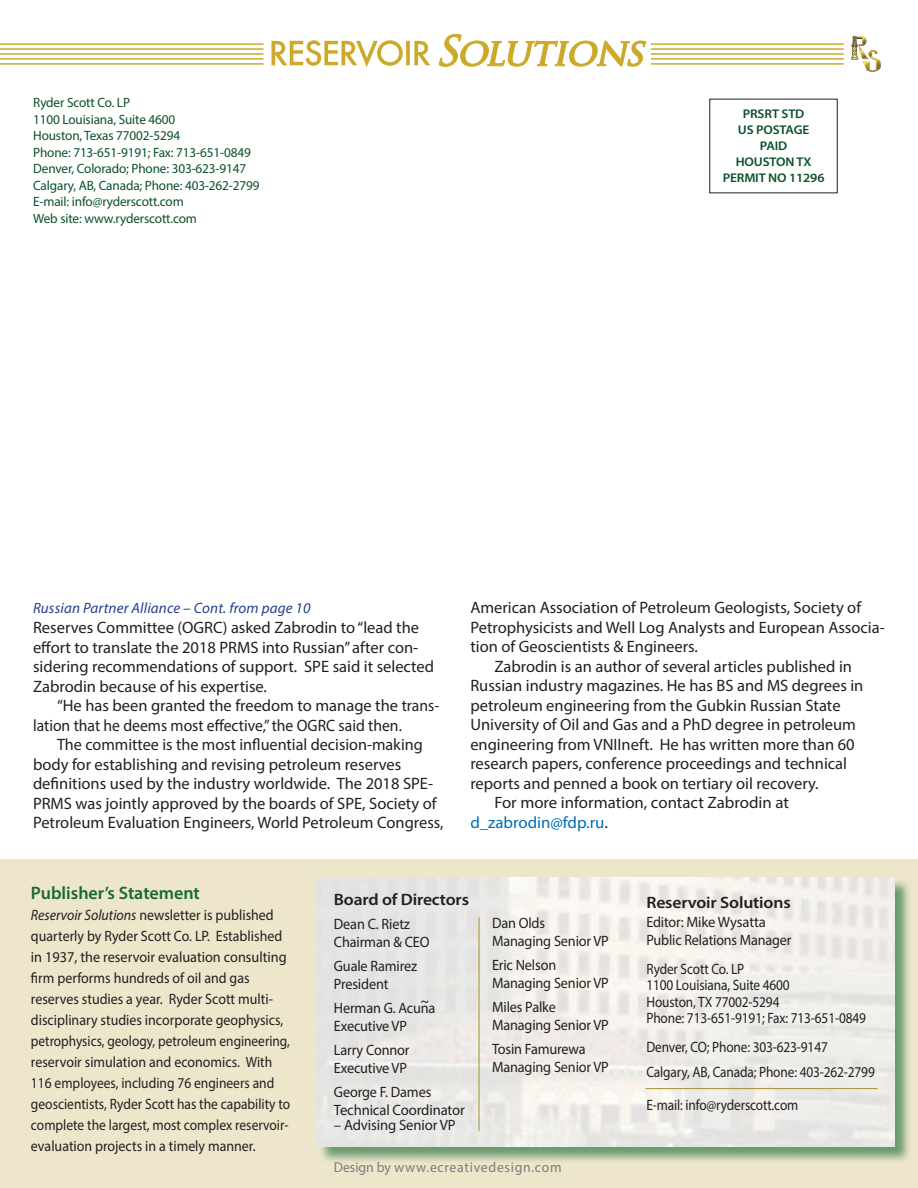
<style>
.page{position:relative;width:918px;height:1188px;background:#fff}
.page>*{position:absolute;margin:0;border:0;box-sizing:border-box;transform-origin:0 0}
.t1{font:600 18px "Myriad Pro";color:#166938}
.t2{font:16.5px/19.5px "Myriad Pro";color:#231f20}
.t3{font:600 16.5px "Myriad Pro";letter-spacing:-.01em;color:#231f20;scale:1.07 1}
.t4{font:16.5px "Myriad Pro";color:#006cb7}
.t5{font:15px/21px "Myriad Pro";letter-spacing:-.005em;color:#231f20;scale:.93 1}
.t6{font:15px "Myriad Pro";letter-spacing:-.005em;color:#231f20;scale:.95 1}
.t7{font:15px "Myriad Pro";letter-spacing:-.005em;color:#231f20;scale:.89 1}
.t8{font:15px "Myriad Pro";letter-spacing:-.005em;color:#231f20;scale:.94 1}
.t9{font:italic 15px "Myriad Pro";letter-spacing:.01em;color:#253f8e}
.t10{font:15px "Myriad Pro";letter-spacing:-.005em;color:#231f20}
.t11{font:italic 15px "Myriad Pro";color:#231f20;scale:.95 1}
.t12{font:14.25px "Myriad Pro";letter-spacing:.05em;color:#7a7c7f}
.t13{font:13.5px "Myriad Pro";letter-spacing:-.01em;color:#0c5129}
.t14{font:600 12.6px "Myriad Pro";letter-spacing:-.01em;color:#0c5129;scale:1.06 1}
.s1{color:#231f20}
.s2{font-style:italic}
</style>
<div class="page">
<hr style="left:0;top:63px;width:264px;height:2px;background:#cda92a">
<hr style="left:0;top:58px;width:264px;height:2px;background:#cda92a">
<hr style="left:0;top:53px;width:264px;height:2px;background:#cda92a">
<hr style="left:0;top:48px;width:264px;height:2px;background:#cda92a">
<hr style="left:0;top:43px;width:264px;height:2px;background:#cda92a">
<hr style="left:651px;top:63px;width:193px;height:2px;background:#cda92a">
<hr style="left:651px;top:58px;width:193px;height:2px;background:#cda92a">
<hr style="left:651px;top:53px;width:193px;height:2px;background:#cda92a">
<hr style="left:651px;top:48px;width:193px;height:2px;background:#cda92a">
<hr style="left:651px;top:43px;width:193px;height:2px;background:#cda92a">
<svg style="left:851px;top:36px;width:30px;height:36px"></svg>
<svg style="left:438px;top:34px;width:208px;height:33px"></svg>
<svg style="left:272px;top:40px;width:158px;height:27px"></svg>
<div style="left:709px;top:99px;width:129px;height:94px;border:1px solid #231f20"></div>
<div style="left:0;top:860px;width:918px;height:328px;background:#ede6ca"></div>
<div style="left:318px;top:878px;width:594px;height:287px;background:#166938;opacity:.6"></div>
<img style="left:316px;top:877px;width:578px;height:270px">
<hr style="left:479px;top:917px;width:1px;height:214px;background:#a19130">
<hr style="left:645px;top:1088px;width:233px;height:1px;background:#a19130">
<p class="t13" style="left:33px;top:94px;width:98px">Ryder Scott Co. LP</p>
<p class="t13" style="left:33px;top:111px;width:144px">1100 Louisiana, Suite 4600</p>
<p class="t13" style="left:33px;top:127px;width:149px">Houston, Texas 77002-5294</p>
<p class="t13" style="left:33px;top:144px;width:219px">Phone: 713-651-9191; Fax: 713-651-0849</p>
<p class="t13" style="left:33px;top:160px;width:215px">Denver, Colorado; Phone: 303-623-9147</p>
<p class="t13" style="left:33px;top:177px;width:228px">Calgary, AB, Canada; Phone: 403-262-2799</p>
<p class="t13" style="left:33px;top:193px;width:152px">E-mail: info@ryderscott.com</p>
<p class="t13" style="left:33px;top:210px;width:165px">Web site: www.ryderscott.com</p>
<p class="t14" style="left:743px;top:105px;width:60px">PRSRT STD</p>
<p class="t14" style="left:738px;top:122px;width:69px">US POSTAGE</p>
<p class="t14" style="left:760px;top:138px;width:27px">PAID</p>
<p class="t14" style="left:736px;top:154px;width:73px">HOUSTON TX</p>
<p class="t14" style="left:723px;top:170px;width:98px">PERMIT NO 11296</p>
<p class="t9" style="left:33px;top:599px;width:279px">Russian Partner Alliance – Cont. from page 10</p>
<p class="t2" style="left:33px;top:618px;width:403px">Reserves Committee (OGRC) asked Zabrodin to “lead the effort to translate the 2018 PRMS into Russian” after con&shy;sidering recommendations of support. SPE said it selected Zabrodin because of his expertise.</p>
<p class="t2" style="left:33px;top:696px;width:408px;text-indent:24px">“He has been granted the freedom to manage the trans&shy;lation that he deems most effective,” the OGRC said then.</p>
<p class="t2" style="left:33px;top:735px;width:412px;text-indent:24px">The committee is the most influential decision-making body for establishing and revising petroleum reserves definitions used by the industry worldwide. The 2018 SPE-PRMS was jointly approved by the boards of SPE, Society of Petroleum Evaluation Engineers, World Petroleum Congress,</p>
<p class="t2" style="left:470px;top:598px;width:416px">American Association of Petroleum Geologists, Society of<br>Petrophysicists and Well Log Analysts and European Associa&shy;tion of Geoscientists &amp; Engineers.</p>
<p class="t2" style="left:494px;top:656px;width:359px">Zabrodin is an author of several articles published in</p>
<p class="t2" style="left:470px;top:676px;width:395px">Russian industry magazines. He has BS and MS degrees in</p>
<p class="t2" style="left:470px;top:695px;width:372px">petroleum engineering from the Gubkin Russian State</p>
<p class="t2" style="left:470px;top:715px;width:387px">University of Oil and Gas and a PhD degree in petroleum engineering from VNIIneft. He has written more than 60</p>
<p class="t2" style="left:470px;top:754px;width:378px">research papers, conference proceedings and technical</p>
<p class="t2" style="left:470px;top:773px;width:350px">reports and penned a book on tertiary oil recovery.</p>
<p class="t2" style="left:494px;top:793px;width:296px">For more information, contact Zabrodin at</p>
<p class="t4" style="left:470px;top:812px;width:139px">d_zabrodin@fdp.ru<span class="s1">.</span></p>
<p class="t1" style="left:31px;top:881px;width:170px">Publisher’s Statement</p>
<p class="t5" style="left:31px;top:904px;width:263px"><span class="s2">Reservoir Solutions</span> newsletter is published</p>
<p class="t5" style="left:31px;top:925px;width:276px">quarterly by Ryder Scott Co. LP. Established in 1937, the reservoir evaluation consulting</p>
<p class="t5" style="left:31px;top:967px;width:280px">firm performs hundreds of oil and gas reserves studies a year. Ryder Scott multi&shy;disciplinary studies incorporate geophysics, petrophysics, geology, petroleum engineering, reservoir simulation and economics. With 116 employees, including 76 engineers and geoscientists, Ryder Scott has the capability to complete the largest, most complex reservoir-</p>
<p class="t5" style="left:31px;top:1135px;width:243px">evaluation projects in a timely manner.</p>
<p class="t3" style="left:334px;top:889px;width:128px">Board of Directors</p>
<p class="t6" style="left:334px;top:914px;width:82px">Dean C. Rietz</p>
<p class="t6" style="left:334px;top:932px;width:102px">Chairman &amp; CEO</p>
<p class="t6" style="left:334px;top:956px;width:89px">Guale Ramirez</p>
<p class="t6" style="left:334px;top:974px;width:59px">President</p>
<p class="t6" style="left:334px;top:998px;width:108px">Herman G. Acuna</p>
<p class="t6" style="left:334px;top:1016px;width:78px">Executive VP</p>
<p class="t6" style="left:334px;top:1040px;width:81px">Larry Connor</p>
<p class="t6" style="left:334px;top:1058px;width:78px">Executive VP</p>
<p class="t6" style="left:334px;top:1082px;width:104px">George F. Dames</p>
<p class="t10" style="left:334px;top:1100px;width:133px">Technical Coordinator</p>
<p class="t10" style="left:334px;top:1115px;width:123px">– Advising Senior VP</p>
<p class="t11" style="left:420px;top:992px;width:10px">~</p>
<p class="t6" style="left:492px;top:914px;width:57px">Dan Olds</p>
<p class="t6" style="left:492px;top:932px;width:125px">Managing Senior VP</p>
<p class="t6" style="left:492px;top:956px;width:69px">Eric Nelson</p>
<p class="t6" style="left:492px;top:974px;width:125px">Managing Senior VP</p>
<p class="t6" style="left:492px;top:998px;width:69px">Miles Palke</p>
<p class="t6" style="left:492px;top:1016px;width:125px">Managing Senior VP</p>
<p class="t6" style="left:492px;top:1040px;width:100px">Tosin Famurewa</p>
<p class="t6" style="left:492px;top:1058px;width:125px">Managing Senior VP</p>
<p class="t12" style="left:334px;top:1158px;width:229px">Design by www.ecreativedesign.com</p>
<p class="t3" style="left:646px;top:891px;width:136px">Reservoir Solutions</p>
<p class="t8" style="left:646px;top:913px;width:129px">Editor: Mike Wysatta</p>
<p class="t8" style="left:646px;top:931px;width:156px">Public Relations Manager</p>
<p class="t7" style="left:646px;top:959px;width:111px">Ryder Scott Co. LP</p>
<p class="t7" style="left:646px;top:976px;width:163px">1100 Louisiana, Suite 4600</p>
<p class="t7" style="left:646px;top:992px;width:151px">Houston, TX 77002-5294</p>
<p class="t7" style="left:646px;top:1009px;width:248px">Phone: 713-651-9191; Fax: 713-651-0849</p>
<p class="t7" style="left:646px;top:1037px;width:205px">Denver, CO; Phone: 303-623-9147</p>
<p class="t7" style="left:646px;top:1063px;width:258px">Calgary, AB, Canada; Phone: 403-262-2799</p>
<p class="t7" style="left:646px;top:1096px;width:172px">E-mail: info@ryderscott.com</p>
</div>
